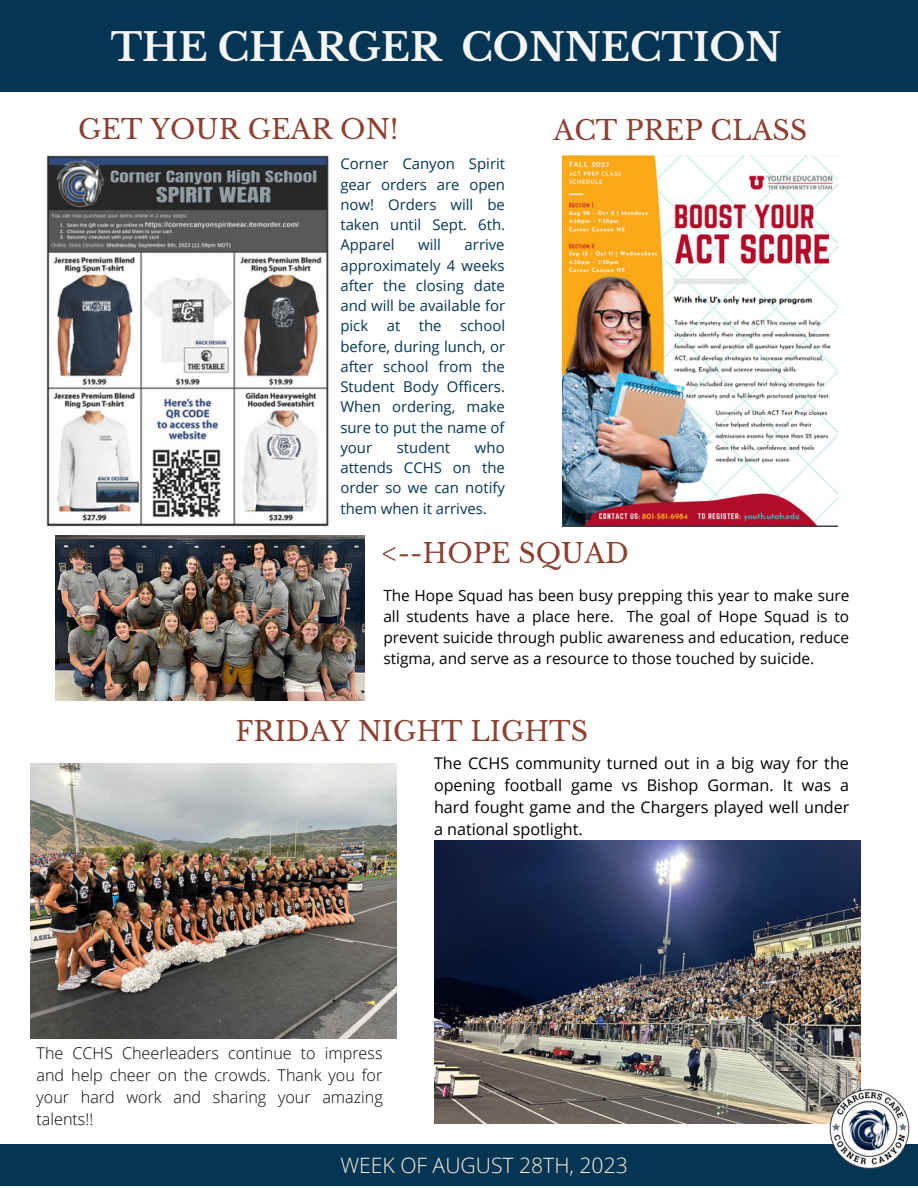
<style>
.page{position:relative;width:918px;height:1188px;background:#fff}
.page>*{position:absolute;margin:0;border:0;box-sizing:border-box;transform-origin:0 0}
.t1{font:700 38.25px "Libre Baskerville";color:#f5f5f5}
.t2{font:26.85px "Libre Baskerville";color:#8c4131}
.t3{font:300 21.15px "Open Sans";color:#fff0db}
.t4{font:16.2px/22px "Open Sans";color:#000;text-align:justify}
.t5{font:300 16.2px/22px "Open Sans";color:#000;text-align:justify}
.t6{font:15.45px/21px "Open Sans";color:#000;text-align:justify}
.t7{font:14.85px/20.2px "Open Sans";color:#043654;text-align:justify}
</style>
<div class="page">
<div style="left:0;top:0;width:918px;height:92px;background:#043654"></div>
<div style="left:0;top:1145px;width:918px;height:41px;background:#043654"></div>
<img style="left:562px;top:155px;width:276px;height:371px">
<img style="left:46px;top:155px;width:283px;height:371px">
<img style="left:434px;top:840px;width:426px;height:284px">
<img style="left:811px;top:1069px;width:107px;height:100px">
<img style="left:30px;top:764px;width:366px;height:274px">
<img style="left:56px;top:535px;width:308px;height:166px">
<p class="t1" style="left:111px;top:24px;width:672px">THE CHARGER CONNECTION</p>
<p class="t2" style="left:78px;top:113px;width:322px">GET YOUR GEAR ON!</p>
<p class="t2" style="left:554px;top:114px;width:255px">ACT PREP CLASS</p>
<p class="t7" style="left:340px;top:154px;width:166px">Corner Canyon Spirit gear orders are open now! Orders will be taken until Sept. 6th.<br>Apparel</p>
<p class="t7" style="left:418px;top:235px;width:24px">will</p>
<p class="t7" style="left:340px;top:235px;width:166px;text-indent:124px">arrive approximately 4 weeks after the closing date and will be available for pick at the school before, during lunch, or after school from the Student Body Officers.<br>When ordering, make sure to put the name of your</p>
<p class="t7" style="left:340px;top:437px;width:166px;text-indent:135px">who attends CCHS on the order so we can notify them when it arrives.</p>
<p class="t7" style="left:397px;top:437px;width:55px">student</p>
<p class="t2" style="left:382px;top:537px;width:248px">&lt;--HOPE SQUAD</p>
<p class="t6" style="left:383px;top:584px;width:468px">The Hope Squad has been busy prepping this year to make sure all students have a place here. The goal of Hope Squad is to prevent suicide through public awareness and education, reduce stigma, and serve as a resource to those touched by suicide.</p>
<p class="t2" style="left:236px;top:714px;width:354px">FRIDAY NIGHT LIGHTS</p>
<p class="t4" style="left:434px;top:752px;width:417px">The CCHS community turned out in a big way for the opening football game vs Bishop Gorman. It was a hard fought game and the Chargers played well under a national spotlight.</p>
<p class="t5" style="left:37px;top:1042px;width:348px">The CCHS Cheerleaders continue to impress and help cheer on the crowds. Thank you for your hard work and sharing your amazing talents!!</p>
<p class="t3" style="left:340px;top:1150px;width:289px">WEEK OF AUGUST 28TH, 2023</p>
</div>
